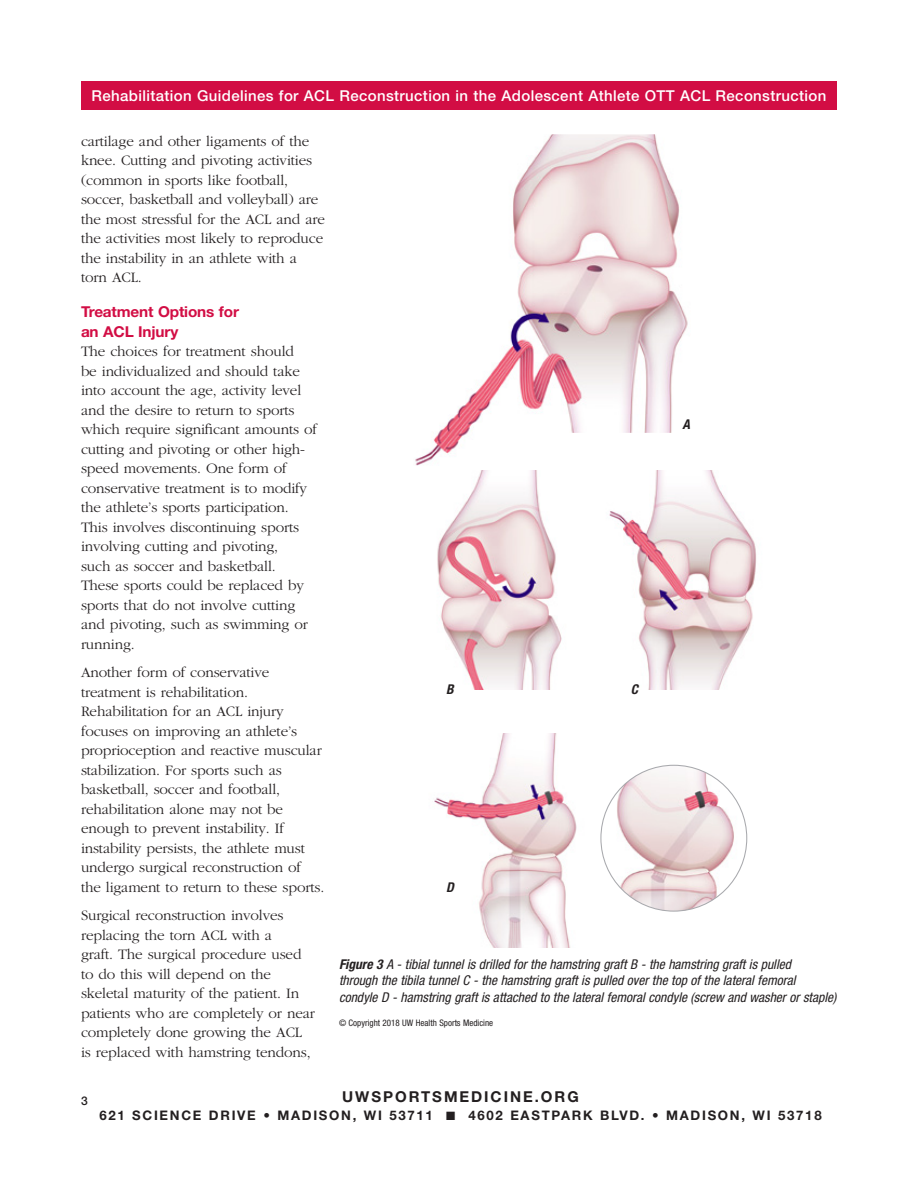
<style>
.page{position:relative;width:918px;height:1188px;background:#fff}
.page>*{position:absolute;margin:0;border:0;box-sizing:border-box;transform-origin:0 0}
.t1{font:300 15px/19.5px "Garamond";letter-spacing:-.01em;color:#231f20}
.t2{font:500 15px "Helvetica Neue LT Std";letter-spacing:.025em;color:#fff}
.t3{font:700 15px/19.5px "Helvetica Neue LT Std";letter-spacing:-.01em;color:#d20d44}
.t4{font:700 15px "Helvetica Neue LT Std";letter-spacing:.13em;color:#231f20}
.t5{font:italic condensed 13.5px/16.5px "Helvetica Neue LT Std";color:#231f20}
.t6{font:italic 700 condensed 13.5px "Helvetica Neue LT Std";color:#231f20}
.t7{font:700 13.2px "Helvetica Neue LT Std";letter-spacing:.13em;color:#231f20}
.t8{font:500 12px "Helvetica Neue LT Std";color:#231f20}
.t9{font:condensed 9px "Helvetica Neue LT Std";color:#231f20}
.s1{font-weight:700}
</style>
<div class="page">
<div style="left:81px;top:81px;width:756px;height:28px;background:#d20d44"></div>
<img style="left:415px;top:134px;width:273px;height:332px">
<img style="left:437px;top:470px;width:125px;height:219px">
<img style="left:609px;top:470px;width:147px;height:219px">
<img style="left:434px;top:733px;width:143px;height:214px">
<img style="left:601px;top:765px;width:146px;height:146px;border-radius:73px">
<p class="t2" style="left:92px;top:86px;width:736px">Rehabilitation Guidelines for ACL Reconstruction in the Adolescent Athlete OTT ACL Reconstruction</p>
<p class="t1" style="left:81px;top:131px;width:246px">cartilage and other ligaments of the knee. Cutting and pivoting activities (common in sports like football, soccer, basketball and volleyball) are the most stressful for the ACL and are the activities most likely to reproduce the instability in an athlete with a torn ACL.</p>
<p class="t3" style="left:81px;top:302px;width:159px">Treatment Options for an ACL Injury</p>
<p class="t1" style="left:81px;top:342px;width:238px">The choices for treatment should<br>be individualized and should take into account the age, activity level and the desire to return to sports which require significant amounts of cutting and pivoting or other high&shy;speed movements. One form of conservative treatment is to modify the athlete’s sports participation.<br>This involves discontinuing sports involving cutting and pivoting,<br>such as soccer and basketball.<br>These sports could be replaced by sports that do not involve cutting and pivoting, such as swimming or running.</p>
<p class="t1" style="left:81px;top:663px;width:245px">Another form of conservative treatment is rehabilitation.<br>Rehabilitation for an ACL injury focuses on improving an athlete’s proprioception and reactive muscular stabilization. For sports such as basketball, soccer and football, rehabilitation alone may not be enough to prevent instability. If instability persists, the athlete must undergo surgical reconstruction of the ligament to return to these sports.</p>
<p class="t1" style="left:81px;top:906px;width:236px">Surgical reconstruction involves replacing the torn ACL with a<br>graft. The surgical procedure used to do this will depend on the skeletal maturity of the patient. In patients who are completely or near completely done growing the ACL is replaced with hamstring tendons,</p>
<p class="t6" style="left:683px;top:416px;width:9px">A</p>
<p class="t6" style="left:446px;top:681px;width:9px">B</p>
<p class="t6" style="left:631px;top:681px;width:9px">C</p>
<p class="t6" style="left:446px;top:879px;width:9px">D</p>
<p class="t5" style="left:339px;top:956px;width:499px"><span class="s1">Figure 3</span> A - tibial tunnel is drilled for the hamstring graft B - the hamstring graft is pulled<br>through the tibila tunnel C - the hamstring graft is pulled over the top of the lateral femoral condyle D - hamstring graft is attached to the lateral femoral condyle (screw and washer or staple)</p>
<p class="t9" style="left:339px;top:1017px;width:156px">© Copyright 2018 UW Health Sports Medicine</p>
<p class="t8" style="left:81px;top:1093px;width:8px">3</p>
<p class="t4" style="left:342px;top:1088px;width:238px">UWSPORTSMEDICINE.ORG</p>
<p class="t7" style="left:99px;top:1108px;width:724px">621 SCIENCE DRIVE • MADISON, WI 53711 ■ 4602 EASTPARK BLVD. • MADISON, WI 53718</p>
</div>
